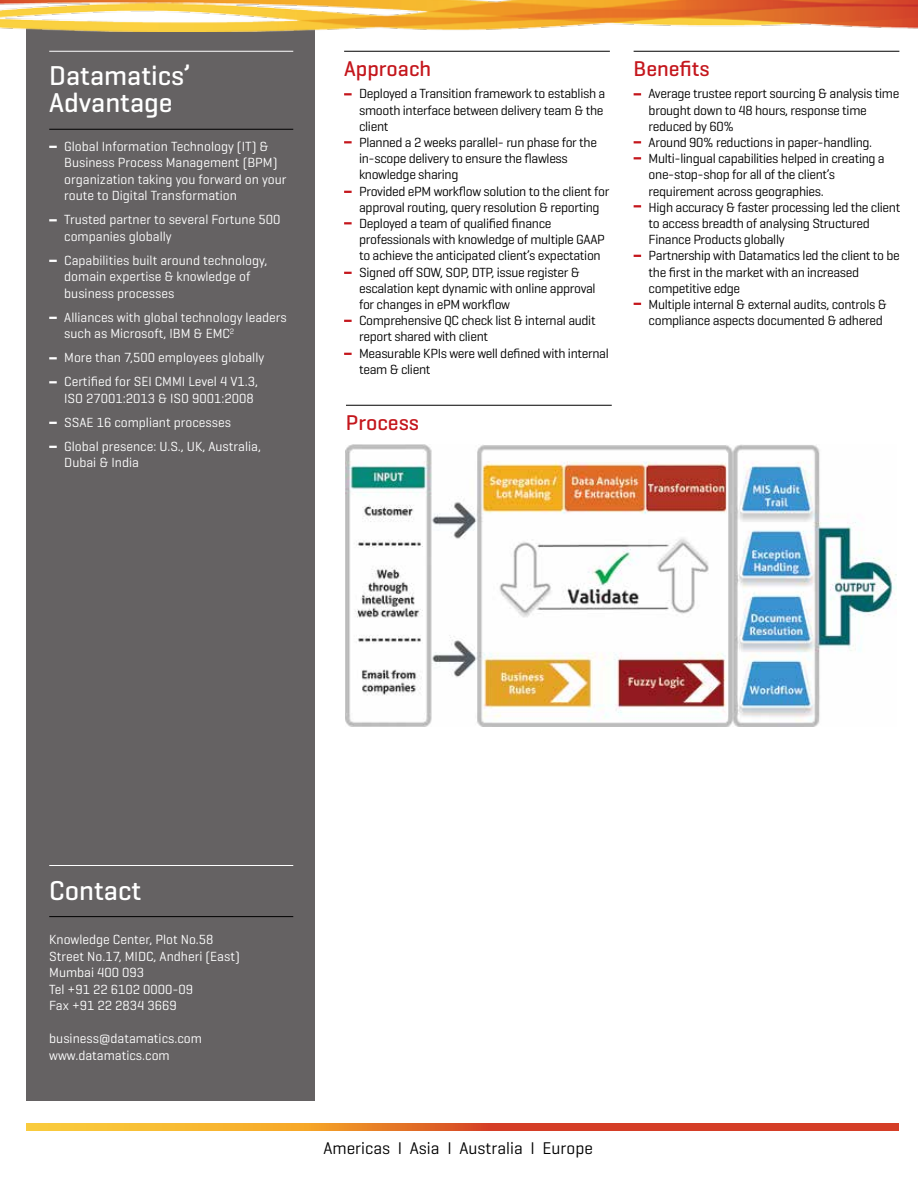
<style>
.page{position:relative;width:918px;height:1188px;background:#fff}
.page>*{position:absolute;margin:0;border:0;box-sizing:border-box;transform-origin:0 0}
.t1{font:500 27.75px/27.3px "Geogrotesque";color:#fff}
.t2{font:500 21.75px "Geogrotesque";color:#c4161c}
.t3{font:17.25px "Geogrotesque";color:#000}
.t4{font:13.5px/16.2px "Geogrotesque";letter-spacing:-.025em;color:#000}
.t5{font:13.5px/16.5px "Geogrotesque";color:#fff}
</style>
<div class="page">
<svg style="left:26px;top:1124px;width:872px;height:6px;background:#e3712b"></svg>
<img style="left:346px;top:445px;width:550px;height:281px">
<hr style="left:346px;top:405px;width:266px;height:1px;background:#000">
<svg style="left:634px;top:303px;width:7px;height:2px"></svg>
<svg style="left:634px;top:255px;width:7px;height:2px"></svg>
<svg style="left:634px;top:205px;width:7px;height:2px"></svg>
<svg style="left:634px;top:157px;width:7px;height:2px"></svg>
<svg style="left:634px;top:141px;width:7px;height:2px"></svg>
<svg style="left:634px;top:93px;width:7px;height:2px"></svg>
<hr style="left:634px;top:51px;width:265px;height:1px;background:#000">
<svg style="left:344px;top:353px;width:8px;height:2px"></svg>
<svg style="left:344px;top:320px;width:8px;height:2px"></svg>
<svg style="left:344px;top:272px;width:8px;height:2px"></svg>
<svg style="left:344px;top:222px;width:8px;height:2px"></svg>
<svg style="left:344px;top:191px;width:8px;height:2px"></svg>
<svg style="left:344px;top:141px;width:8px;height:2px"></svg>
<svg style="left:344px;top:93px;width:8px;height:2px"></svg>
<hr style="left:344px;top:51px;width:266px;height:1px;background:#000">
<div style="left:27px;top:24px;width:288px;height:1076px;background:#656263"></div>
<hr style="left:49px;top:916px;width:244px;height:1px;background:#000">
<hr style="left:49px;top:865px;width:244px;height:1px;background:#fff">
<svg style="left:49px;top:446px;width:8px;height:2px"></svg>
<svg style="left:49px;top:422px;width:8px;height:2px"></svg>
<svg style="left:49px;top:381px;width:8px;height:2px"></svg>
<svg style="left:49px;top:357px;width:8px;height:2px"></svg>
<svg style="left:49px;top:317px;width:8px;height:2px"></svg>
<svg style="left:49px;top:260px;width:8px;height:2px"></svg>
<svg style="left:49px;top:219px;width:8px;height:2px"></svg>
<svg style="left:49px;top:146px;width:8px;height:2px"></svg>
<hr style="left:49px;top:129px;width:244px;height:1px;background:#000">
<hr style="left:49px;top:51px;width:244px;height:1px;background:#fff">
<img style="left:0;top:0;width:918px;height:32px">
<h1 class="t1" style="left:49px;top:61px;width:143px">Datamatics’<br>Advantage</h1>
<p class="t5" style="left:64px;top:138px;width:224px">Global Information Technology (IT) &amp; Business Process Management (BPM) organization taking you forward on your route to Digital Transformation</p>
<p class="t5" style="left:64px;top:211px;width:218px">Trusted partner to several Fortune 500 companies globally</p>
<p class="t5" style="left:64px;top:252px;width:205px">Capabilities built around technology, domain expertise &amp; knowledge of business processes</p>
<p class="t5" style="left:64px;top:309px;width:224px">Alliances with global technology leaders such as Microsoft, IBM &amp; EMC<sup>2</sup></p>
<p class="t5" style="left:64px;top:345px;width:202px;line-height:24px">More than 7,500 employees globally<br>Certified for SEI CMMI Level 4 V1.3,</p>
<p class="t5" style="left:64px;top:386px;width:198px;line-height:24px">ISO 27001:2013 &amp; ISO 9001:2008<br>SSAE 16 compliant processes<br>Global presence: U.S., UK, Australia,</p>
<p class="t5" style="left:64px;top:454px;width:76px">Dubai &amp; India</p>
<h2 class="t2" style="left:344px;top:55px;width:89px">Approach</h2>
<p class="t4" style="left:359px;top:85px;width:252px">Deployed a Transition framework to establish a smooth interface between delivery team &amp; the client<br>Planned a 2 weeks parallel- run phase for the in-scope delivery to ensure the flawless knowledge sharing<br>Provided ePM workflow solution to the client for approval routing, query resolution &amp; reporting Deployed a team of qualified finance professionals with knowledge of multiple GAAP to achieve the anticipated client’s expectation Signed off SOW, SOP, DTP, issue register &amp; escalation kept dynamic with online approval for changes in ePM workflow<br>Comprehensive QC check list &amp; internal audit report shared with client<br>Measurable KPIs were well defined with internal team &amp; client</p>
<h2 class="t2" style="left:346px;top:409px;width:75px">Process</h2>
<h2 class="t2" style="left:634px;top:55px;width:78px">Benefits</h2>
<p class="t4" style="left:649px;top:85px;width:253px">Average trustee report sourcing &amp; analysis time brought down to 48 hours, response time reduced by 60%<br>Around 90% reductions in paper-handling.<br>Multi-lingual capabilities helped in creating a one-stop-shop for all of the client’s requirement across geographies.<br>High accuracy &amp; faster processing led the client to access breadth of analysing Structured Finance Products globally<br>Partnership with Datamatics led the client to be the first in the market with an increased competitive edge<br>Multiple internal &amp; external audits, controls &amp; compliance aspects documented &amp; adhered</p>
<h1 class="t1" style="left:49px;top:876px;width:94px">Contact</h1>
<p class="t5" style="left:49px;top:931px;width:192px">Knowledge Center, Plot No.58<br>Street No.17, MIDC, Andheri (East)<br>Mumbai 400 093<br>Tel +91 22 6102 0000-09<br>Fax +91 22 2834 3669</p>
<p class="t5" style="left:49px;top:1030px;width:154px">business@datamatics.com www.datamatics.com</p>
<p class="t3" style="left:323px;top:1137px;width:271px">Americas I Asia I Australia I Europe</p>
</div>
